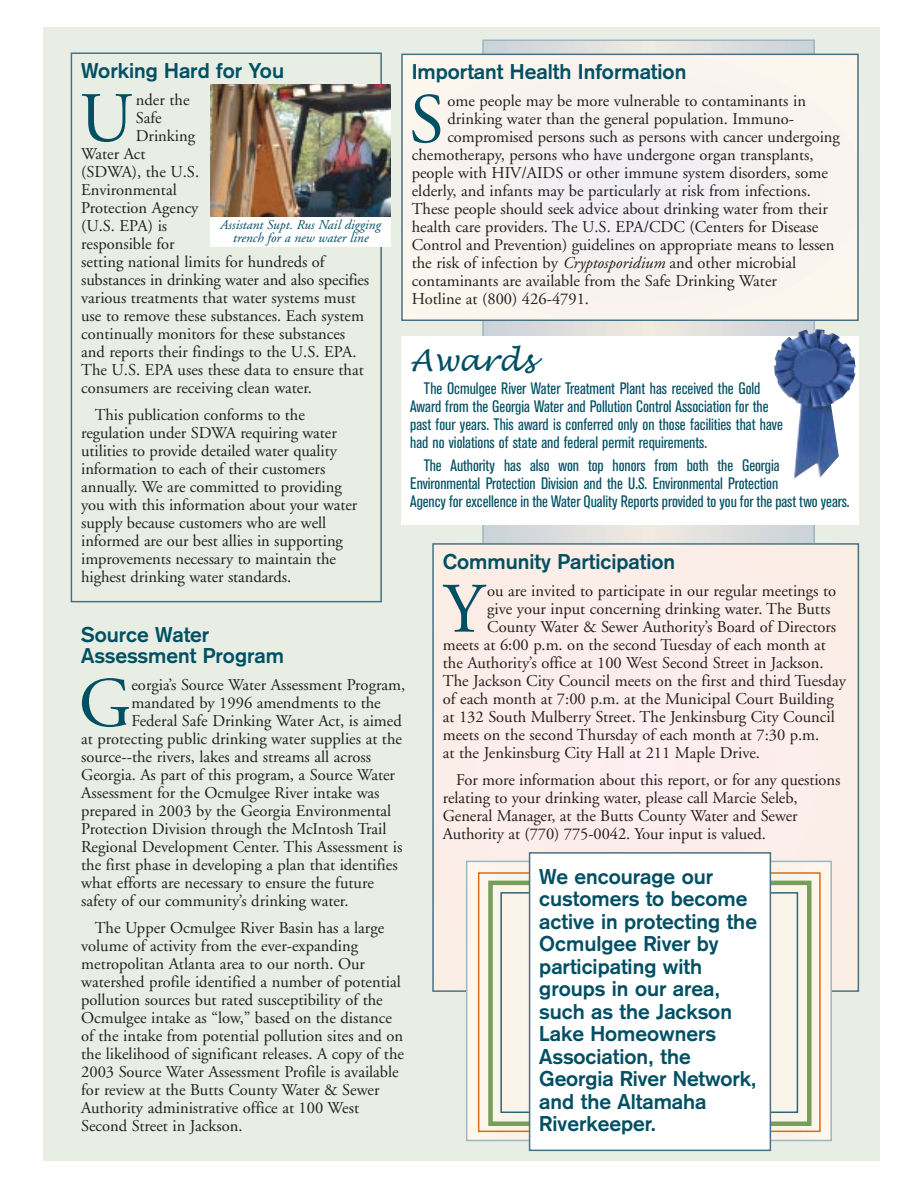
<style>
.page{position:relative;width:918px;height:1188px;background:#fff}
.page>*{position:absolute;margin:0;border:0;box-sizing:border-box;transform-origin:0 0}
.t1{font:70.8px "Adobe Garamond";color:#004f63}
.t2{font:italic 30px "Lucida Handwriting";color:#004f63}
.t3{font:700 21px/22.5px "Akzidenz Grotesk";color:#004f63}
.t4{font:16.5px/18px "Adobe Garamond";color:#231f1f}
.t5{font:condensed 16.5px/18px "Akzidenz Grotesk BE";color:#004f63}
.t6{font:italic 13.5px/13.5px "Adobe Garamond";color:#004f63;text-align:center}
.s1{font-style:italic}
</style>
<div class="page">
<div style="left:44px;top:27px;width:836px;height:1134px;background:#e8eee4"></div>
<div style="left:636px;top:40px;width:25px;height:1095px;background:#eeeae0"></div>
<div style="left:71px;top:52px;width:311px;height:550px;border:2px solid #477184"></div>
<div style="left:435px;top:546px;width:421px;height:443px;background:#fbede6"></div>
<div style="left:445px;top:556px;width:402px;height:423px;background:#fbede7;border-radius:50%"></div>
<div style="left:502px;top:616px;width:287px;height:303px;background:#fceeeb;border-radius:50%"></div>
<div style="left:588px;top:707px;width:115px;height:121px;background:#fdeef0;border-radius:50%"></div>
<div style="left:631px;top:752px;width:29px;height:31px;background:#fdeef4;border-radius:50%"></div>
<div style="left:432px;top:543px;width:427px;height:449px;border:2px solid #477184"></div>
<div style="left:404px;top:57px;width:452px;height:261px;background:#fcf6ee"></div>
<div style="left:414px;top:61px;width:432px;height:252px;background:#faf3ee;border-radius:50%"></div>
<div style="left:486px;top:103px;width:288px;height:168px;background:#f6f1f1;border-radius:50%"></div>
<div style="left:576px;top:156px;width:108px;height:63px;background:#f2eff4;border-radius:50%"></div>
<div style="left:401px;top:54px;width:458px;height:267px;border:2px solid #477184"></div>
<div style="left:401px;top:336px;width:458px;height:188px;background:#fff"></div>
<img style="left:211px;top:84px;width:180px;height:133px">
<div style="left:467px;top:861px;width:364px;height:279px;background:#fff7ec"></div>
<div style="left:512px;top:861px;width:274px;height:279px;background:#faf4e9"></div>
<div style="left:466px;top:861px;width:366px;height:280px;border:2px solid #9cb6c4"></div>
<div style="left:478px;top:872px;width:343px;height:260px;border:2px solid #d86c1b"></div>
<div style="left:488px;top:881px;width:324px;height:245px;border:4px solid #769f5b"></div>
<div style="left:500px;top:892px;width:298px;height:221px;border:2px solid #2e6578"></div>
<div style="left:530px;top:853px;width:240px;height:297px;background:#fff"></div>
<div style="left:529px;top:852px;width:242px;height:299px;border:2px solid #477184"></div>
<div style="left:211px;top:217px;width:180px;height:30px;background:#fff"></div>
<img style="left:774px;top:329px;width:82px;height:150px">
<p class="t3" style="left:81px;top:61px;width:204px">Working Hard for You</p>
<h1 class="t1" style="left:80px;top:90px;width:54px">U</h1>
<p class="t4" style="left:136px;top:92px;width:55px">nder the</p>
<p class="t3" style="left:412px;top:62px;width:276px">Important Health Information</p>
<h1 class="t1" style="left:409px;top:91px;width:36px">S</h1>
<p class="t4" style="left:447px;top:93px;width:360px">ome people may be more vulnerable to contaminants in</p>
<p class="t4" style="left:136px;top:110px;width:27px">Safe</p>
<p class="t4" style="left:136px;top:128px;width:61px">Drinking</p>
<p class="t4" style="left:81px;top:146px;width:66px">Water Act</p>
<p class="t4" style="left:81px;top:164px;width:119px">(SDWA), the U.S.</p>
<p class="t4" style="left:81px;top:182px;width:97px">Environmental</p>
<p class="t4" style="left:81px;top:200px;width:119px">Protection Agency</p>
<p class="t4" style="left:81px;top:218px;width:88px">(U.S. EPA) is</p>
<p class="t4" style="left:81px;top:236px;width:95px">responsible for</p>
<p class="t4" style="left:81px;top:254px;width:245px">setting national limits for hundreds of</p>
<p class="t4" style="left:81px;top:272px;width:290px">substances in drinking water and also specifies</p>
<p class="t4" style="left:81px;top:290px;width:276px">various treatments that water systems must</p>
<p class="t4" style="left:81px;top:308px;width:284px">use to remove these substances. Each system</p>
<p class="t4" style="left:81px;top:326px;width:266px">continually monitors for these substances</p>
<p class="t4" style="left:81px;top:344px;width:277px">and reports their findings to the U.S. EPA.</p>
<p class="t4" style="left:81px;top:362px;width:284px">The U.S. EPA uses these data to ensure that</p>
<p class="t4" style="left:81px;top:380px;width:232px">consumers are receiving clean water.</p>
<p class="t4" style="left:81px;top:407px;width:278px;text-indent:14px">This publication conforms to the regulation under SDWA requiring water utilities to provide detailed water quality information to each of their customers annually. We are committed to providing you with this information about your water supply because customers who are well informed are our best allies in supporting improvements necessary to maintain the highest drinking water standards.</p>
<p class="t4" style="left:447px;top:111px;width:348px">drinking water than the general population. Immuno-</p>
<p class="t4" style="left:447px;top:129px;width:394px">compromised persons such as persons with cancer undergoing</p>
<p class="t4" style="left:412px;top:147px;width:403px">chemotherapy, persons who have undergone organ transplants,</p>
<p class="t4" style="left:412px;top:165px;width:418px">people with HIV/AIDS or other immune system disorders, some</p>
<p class="t4" style="left:412px;top:183px;width:401px">elderly, and infants may be particularly at risk from infections.</p>
<p class="t4" style="left:412px;top:201px;width:418px">These people should seek advice about drinking water from their</p>
<p class="t4" style="left:412px;top:219px;width:408px">health care providers. The U.S. EPA/CDC (Centers for Disease</p>
<p class="t4" style="left:412px;top:237px;width:424px">Control and Prevention) guidelines on appropriate means to lessen</p>
<p class="t4" style="left:412px;top:255px;width:386px">the risk of infection by <span class="s1">Cryptosporidium</span> and other microbial</p>
<p class="t4" style="left:412px;top:273px;width:367px">contaminants are available from the Safe Drinking Water</p>
<p class="t4" style="left:412px;top:291px;width:179px">Hotline at (800) 426-4791.</p>
<h2 class="t2" style="left:410px;top:340px;width:126px">Awards</h2>
<p class="t5" style="left:410px;top:381px;width:374px;text-indent:14px">The Ocmulgee River Water Treatment Plant has received the Gold Award from the Georgia Water and Pollution Control Association for the past four years. This award is conferred only on those facilities that have had no violations of state and federal permit requirements.</p>
<p class="t5" style="left:410px;top:458px;width:441px;text-indent:13px">The Authority has also won top honors from both the Georgia<br>Environmental Protection Division and the U.S. Environmental Protection<br>Agency for excellence in the Water Quality Reports provided to you for the past two years.</p>
<p class="t6" style="left:220px;top:219px;width:162px">Assistant Supt. Rus Nail digging trench for a new water line</p>
<p class="t3" style="left:443px;top:552px;width:234px">Community Participation</p>
<h1 class="t1" style="left:443px;top:581px;width:42px">Y</h1>
<p class="t4" style="left:487px;top:583px;width:351px">ou are invited to participate in our regular meetings to</p>
<p class="t4" style="left:487px;top:601px;width:345px">give your input concerning drinking water. The Butts</p>
<p class="t4" style="left:487px;top:619px;width:351px">County Water &amp; Sewer Authority’s Board of Directors</p>
<p class="t4" style="left:443px;top:637px;width:385px">meets at 6:00 p.m. on the second Tuesday of each month at</p>
<p class="t4" style="left:443px;top:655px;width:382px">the Authority’s office at 100 West Second Street in Jackson.</p>
<p class="t4" style="left:443px;top:673px;width:405px">The Jackson City Council meets on the first and third Tuesday</p>
<p class="t4" style="left:443px;top:691px;width:392px">of each month at 7:00 p.m. at the Municipal Court Building</p>
<p class="t4" style="left:443px;top:709px;width:393px">at 132 South Mulberry Street. The Jenkinsburg City Council</p>
<p class="t4" style="left:443px;top:727px;width:378px">meets on the second Thursday of each month at 7:30 p.m.</p>
<p class="t4" style="left:443px;top:745px;width:319px">at the Jenkinsburg City Hall at 211 Maple Drive.</p>
<p class="t4" style="left:443px;top:772px;width:399px;text-indent:13px">For more information about this report, or for any questions relating to your drinking water, please call Marcie Seleb, General Manager, at the Butts County Water and Sewer Authority at (770) 775-0042. Your input is valued.</p>
<p class="t3" style="left:81px;top:626px;width:204px;line-height:21px">Source Water<br>Assessment Program</p>
<h1 class="t1" style="left:79px;top:675px;width:54px">G</h1>
<p class="t4" style="left:131px;top:677px;width:275px">eorgia’s Source Water Assessment Program,</p>
<p class="t4" style="left:131px;top:695px;width:251px">mandated by 1996 amendments to the</p>
<p class="t4" style="left:131px;top:713px;width:272px">Federal Safe Drinking Water Act, is aimed</p>
<p class="t4" style="left:81px;top:731px;width:322px">at protecting public drinking water supplies at the</p>
<p class="t4" style="left:81px;top:749px;width:291px">source--the rivers, lakes and streams all across</p>
<p class="t4" style="left:81px;top:767px;width:315px">Georgia. As part of this program, a Source Water</p>
<p class="t4" style="left:81px;top:785px;width:300px">Assessment for the Ocmulgee River intake was</p>
<p class="t4" style="left:81px;top:803px;width:312px">prepared in 2003 by the Georgia Environmental</p>
<p class="t4" style="left:81px;top:821px;width:307px">Protection Division through the McIntosh Trail</p>
<p class="t4" style="left:81px;top:839px;width:323px">Regional Development Center. This Assessment is</p>
<p class="t4" style="left:81px;top:857px;width:318px">the first phase in developing a plan that identifies</p>
<p class="t4" style="left:81px;top:875px;width:294px">what efforts are necessary to ensure the future</p>
<p class="t4" style="left:81px;top:893px;width:269px">safety of our community’s drinking water.</p>
<p class="t4" style="left:81px;top:920px;width:324px;text-indent:14px">The Upper Ocmulgee River Basin has a large volume of activity from the ever-expanding metropolitan Atlanta area to our north. Our watershed profile identified a number of potential pollution sources but rated susceptibility of the Ocmulgee intake as “low,” based on the distance of the intake from potential pollution sites and on the likelihood of significant releases. A copy of the 2003 Source Water Assessment Profile is available for review at the Butts County Water &amp; Sewer Authority administrative office at 100 West Second Street in Jackson.</p>
<p class="t3" style="left:539px;top:867px;width:219px">We encourage our customers to become active in protecting the<br>Ocmulgee River by participating with groups in our area, such as the Jackson<br>Lake Homeowners<br>Association, the<br>Georgia River Network, and the Altamaha<br>Riverkeeper.</p>
</div>
